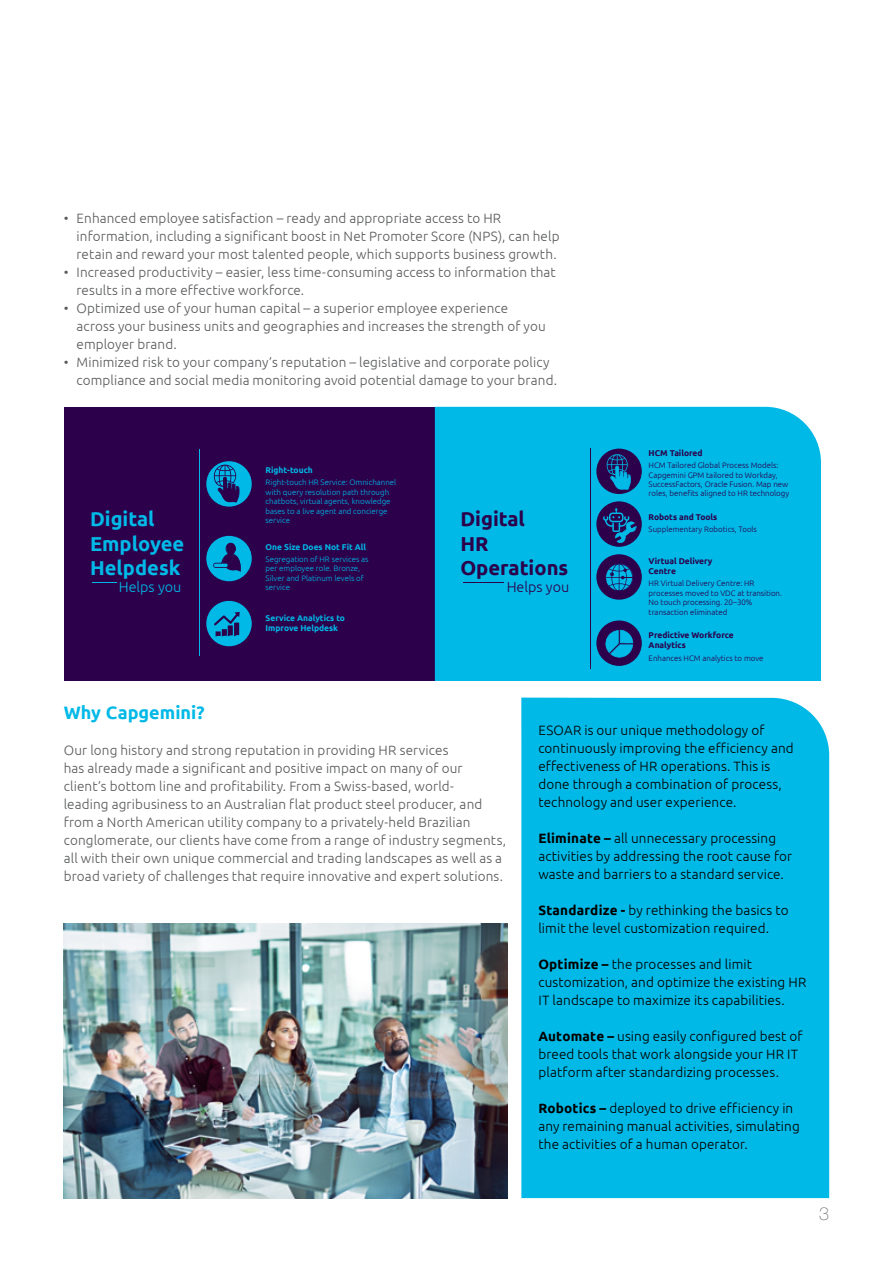
<style>
.page{position:relative;width:893px;height:1263px;background:#fff}
.page>*{position:absolute;margin:0;border:0;box-sizing:border-box;transform-origin:0 0}
.t1{font:700 20.1px/24.2px "Ubuntu";color:#00b9e7}
.t2{font:700 20.1px/24.2px "Ubuntu";color:#2c004b}
.t3{font:700 18px "Ubuntu";color:#00b9e7}
.t4{font:100 18px "Helvetica Neue LT Std";color:#77787b}
.t5{font:300 14.4px "Ubuntu";color:#00b9e7}
.t6{font:300 14.4px "Ubuntu";color:#2c004b}
.t7{font:300 13.5px/18px "Ubuntu";letter-spacing:.01em;color:#58595b}
.t8{font:300 13.5px/18px "Ubuntu";letter-spacing:.01em;color:#000}
.t9{font:700 8.4px/10.1px "Ubuntu";color:#2c004b}
.t10{font:700 8.4px/10.1px "Ubuntu";color:#00b9e7}
.t11{font:300 7.95px/9.4px "Ubuntu";color:#2c004b}
.t12{font:300 7.95px/9.4px "Ubuntu";color:#00b9e7}
.s1{font-weight:700}
</style>
<div class="page">
<div style="left:521px;top:697px;width:308px;height:501px;background:#00b9e7"></div>
<div style="left:64px;top:407px;width:371px;height:274px;background:#2c004b"></div>
<div style="left:435px;top:407px;width:386px;height:274px;background:#00b9e7"></div>
<div style="left:206px;top:461px;width:46px;height:46px;background:#00b9e7;border-radius:50%"></div>
<div style="left:596px;top:449px;width:46px;height:45px;background:#2c004b;border-radius:50%"></div>
<div style="left:596px;top:501px;width:46px;height:46px;background:#2c004b;border-radius:50%"></div>
<div style="left:596px;top:554px;width:46px;height:46px;background:#2c004b;border-radius:50%"></div>
<div style="left:596px;top:620px;width:46px;height:46px;background:#2c004b;border-radius:50%"></div>
<div style="left:206px;top:536px;width:46px;height:45px;background:#00b9e7;border-radius:50%"></div>
<div style="left:206px;top:601px;width:46px;height:45px;background:#00b9e7;border-radius:50%"></div>
<hr style="left:199px;top:449px;width:1px;height:206px;background:#00b9e7">
<svg style="left:214px;top:465px;width:26px;height:37px"></svg>
<svg style="left:92px;top:582px;width:25px;height:1px"></svg>
<svg style="left:213px;top:542px;width:28px;height:30px"></svg>
<svg style="left:214px;top:612px;width:26px;height:24px"></svg>
<hr style="left:590px;top:449px;width:1px;height:220px;background:#2c004b">
<hr style="left:464px;top:582px;width:40px;height:1px;background:#2c004b">
<svg style="left:603px;top:508px;width:33px;height:35px"></svg>
<svg style="left:605px;top:564px;width:28px;height:27px"></svg>
<svg style="left:605px;top:630px;width:28px;height:27px"></svg>
<svg style="left:607px;top:454px;width:24px;height:36px"></svg>
<img style="left:64px;top:923px;width:443px;height:275px">
<p class="t7" style="left:77px;top:209px;width:484px;text-indent:-13px">• Enhanced employee satisfaction – ready and appropriate access to HR information, including a significant boost in Net Promoter Score (NPS), can help retain and reward your most talented people, which supports business growth.</p>
<p class="t7" style="left:77px;top:263px;width:481px;text-indent:-13px">• Increased productivity – easier, less time-consuming access to information that results in a more effective workforce.</p>
<p class="t7" style="left:77px;top:299px;width:471px;text-indent:-13px">• Optimized use of your human capital – a superior employee experience across your business units and geographies and increases the strength of you employer brand.</p>
<p class="t7" style="left:77px;top:353px;width:482px;text-indent:-13px">• Minimized risk to your company’s reputation – legislative and corporate policy compliance and social media monitoring avoid potential damage to your brand.</p>
<h1 class="t1" style="left:90px;top:507px;width:96px">Digital<br>Employee<br>Helpdesk</h1>
<p class="t5" style="left:119px;top:578px;width:64px">Helps you</p>
<p class="t10" style="left:266px;top:465px;width:49px">Right-touch</p>
<p class="t12" style="left:266px;top:478px;width:132px">Right-touch HR Service: Omnichannel with query resolution path through chatbots, virtual agents, knowledge bases to a live agent and concierge service</p>
<p class="t12" style="left:266px;top:554px;width:105px">Segregation of HR services as per employee role. Bronze,<br>Silver and Platinum levels of service</p>
<p class="t10" style="left:266px;top:542px;width:102px">One Size Does Not Fit All</p>
<p class="t10" style="left:266px;top:613px;width:81px">Service Analytics to<br>Improve Helpdesk</p>
<h1 class="t2" style="left:460px;top:507px;width:109px">Digital<br>HR<br>Operations</h1>
<p class="t6" style="left:507px;top:578px;width:64px">Helps you</p>
<p class="t9" style="left:649px;top:448px;width:55px">HCM Tailored</p>
<p class="t11" style="left:649px;top:460px;width:142px">HCM Tailored Global Process Models:<br>Capgemini GPM tailored to Workday, SuccessFactors, Oracle Fusion. Map new roles, benefits aligned to HR technology</p>
<p class="t9" style="left:649px;top:512px;width:70px">Robots and Tools</p>
<p class="t11" style="left:649px;top:524px;width:110px">Supplementary Robotics, Tools</p>
<p class="t9" style="left:649px;top:556px;width:65px">Virtual Delivery<br>Centre</p>
<p class="t11" style="left:649px;top:579px;width:135px">HR Virtual Delivery Centre: HR processes moved to VDC at transition.<br>No touch processing. 20–30% transaction eliminated</p>
<p class="t9" style="left:649px;top:630px;width:87px">Predictive Workforce<br>Analytics</p>
<p class="t11" style="left:649px;top:653px;width:116px">Enhances HCM analytics to move</p>
<h2 class="t3" style="left:64px;top:701px;width:142px">Why Capgemini?</h2>
<p class="t7" style="left:64px;top:741px;width:444px">Our long history and strong reputation in providing HR services<br>has already made a significant and positive impact on many of our client’s bottom line and profitability. From a Swiss-based, world-<br>leading agribusiness to an Australian flat product steel producer, and from a North American utility company to a privately-held Brazilian conglomerate, our clients have come from a range of industry segments, all with their own unique commercial and trading landscapes as well as a broad variety of challenges that require innovative and expert solutions.</p>
<p class="t8" style="left:538px;top:720px;width:257px">ESOAR is our unique methodology of continuously improving the efficiency and effectiveness of HR operations. This is done through a combination of process, technology and user experience.</p>
<p class="t8" style="left:538px;top:828px;width:255px"><span class="s1">Eliminate –</span> all unnecessary processing activities by addressing the root cause for waste and barriers to a standard service.</p>
<p class="t8" style="left:538px;top:900px;width:252px"><span class="s1">Standardize -</span> by rethinking the basics to limit the level customization required.</p>
<p class="t8" style="left:538px;top:954px;width:269px"><span class="s1">Optimize –</span> the processes and limit customization, and optimize the existing HR<br>IT landscape to maximize its capabilities.</p>
<p class="t8" style="left:538px;top:1026px;width:266px"><span class="s1">Automate –</span> using easily configured best of breed tools that work alongside your HR IT platform after standardizing processes.</p>
<p class="t8" style="left:538px;top:1098px;width:263px"><span class="s1">Robotics –</span> deployed to drive efficiency in any remaining manual activities, simulating the activities of a human operator.</p>
<h2 class="t4" style="left:819px;top:1204px;width:12px">3</h2>
</div>
